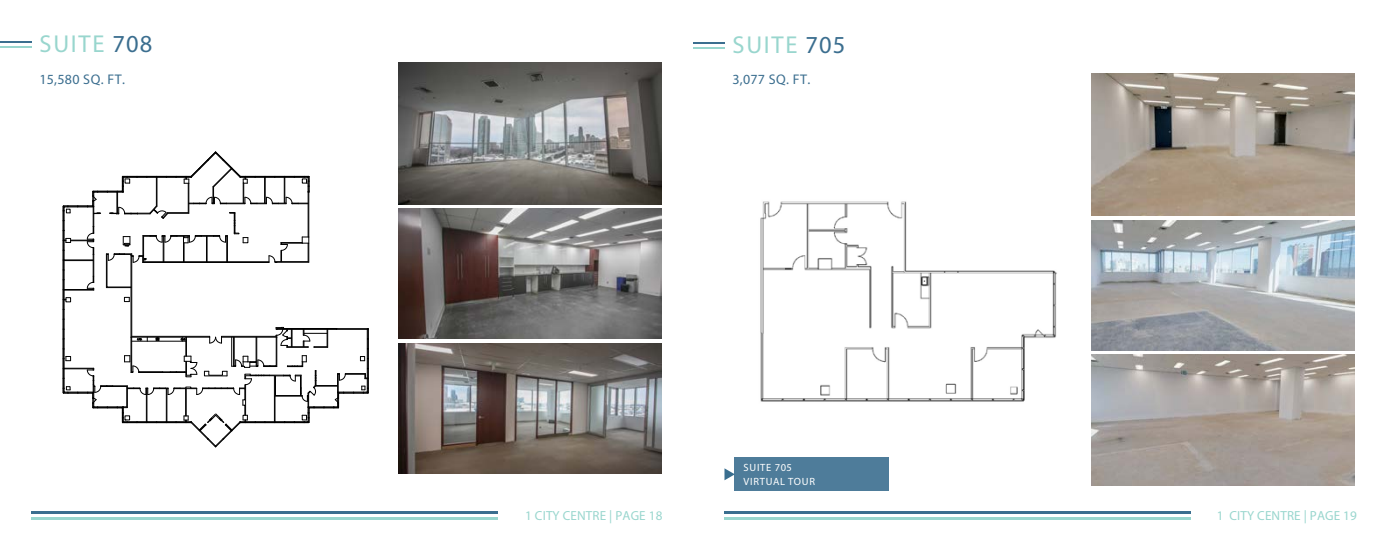
<style>
.page{position:relative;width:1386px;height:536px;background:#fff}
.page>*{position:absolute;margin:0;border:0;box-sizing:border-box;transform-origin:0 0}
.t1{font:24.5px "Myriad Pro";letter-spacing:.07em;color:#99d6ce}
.t2{font:14px "Myriad Pro";letter-spacing:.02em;color:#3b6e8f}
.t3{font:13.12px "Myriad Pro";letter-spacing:.01em;color:#99d6ce}
.t4{font:10.5px/14px "Myriad Pro";letter-spacing:.07em;color:#fff}
.s1{color:#3b6e8f}
</style>
<div class="page">
<hr style="left:32px;top:511px;width:466px;height:3px;background:#3b6e8f">
<hr style="left:724px;top:511px;width:467px;height:3px;background:#3b6e8f">
<hr style="left:32px;top:517px;width:466px;height:3px;background:#99d6ce">
<hr style="left:724px;top:517px;width:467px;height:3px;background:#99d6ce">
<hr style="left:0;top:41px;width:32px;height:2px;background:#3b6e8f">
<hr style="left:0;top:46px;width:32px;height:2px;background:#99d6ce">
<svg style="left:62px;top:151px;width:307px;height:297px"></svg>
<img style="left:398px;top:208px;width:264px;height:131px">
<img style="left:398px;top:62px;width:264px;height:142px">
<img style="left:398px;top:343px;width:264px;height:130px">
<div style="left:268px;top:424px;width:113px;height:43px;background:#fff"></div>
<img style="left:760px;top:201px;width:297px;height:201px">
<hr style="left:693px;top:42px;width:31px;height:2px;background:#3b6e8f">
<hr style="left:693px;top:47px;width:31px;height:2px;background:#99d6ce">
<img style="left:1091px;top:220px;width:263px;height:130px">
<img style="left:1091px;top:74px;width:263px;height:142px">
<img style="left:1091px;top:354px;width:263px;height:131px">
<div style="left:735px;top:456px;width:154px;height:34px;background:#4e7c9a"></div>
<svg style="left:724px;top:468px;width:11px;height:12px"></svg>
<h1 class="t1" style="left:40px;top:29px;width:114px">SUITE <span class="s1">708</span></h1>
<h1 class="t1" style="left:733px;top:30px;width:114px">SUITE <span class="s1">705</span></h1>
<p class="t2" style="left:39px;top:71px;width:87px">15,580 SQ. FT.</p>
<p class="t2" style="left:732px;top:71px;width:80px">3,077 SQ. FT.</p>
<p class="t4" style="left:744px;top:460px;width:73px">SUITE 705<br>VIRTUAL TOUR</p>
<p class="t3" style="left:525px;top:507px;width:139px">1 CITY CENTRE | PAGE 18</p>
<p class="t3" style="left:1217px;top:507px;width:142px">1 CITY CENTRE | PAGE 19</p>
</div>
